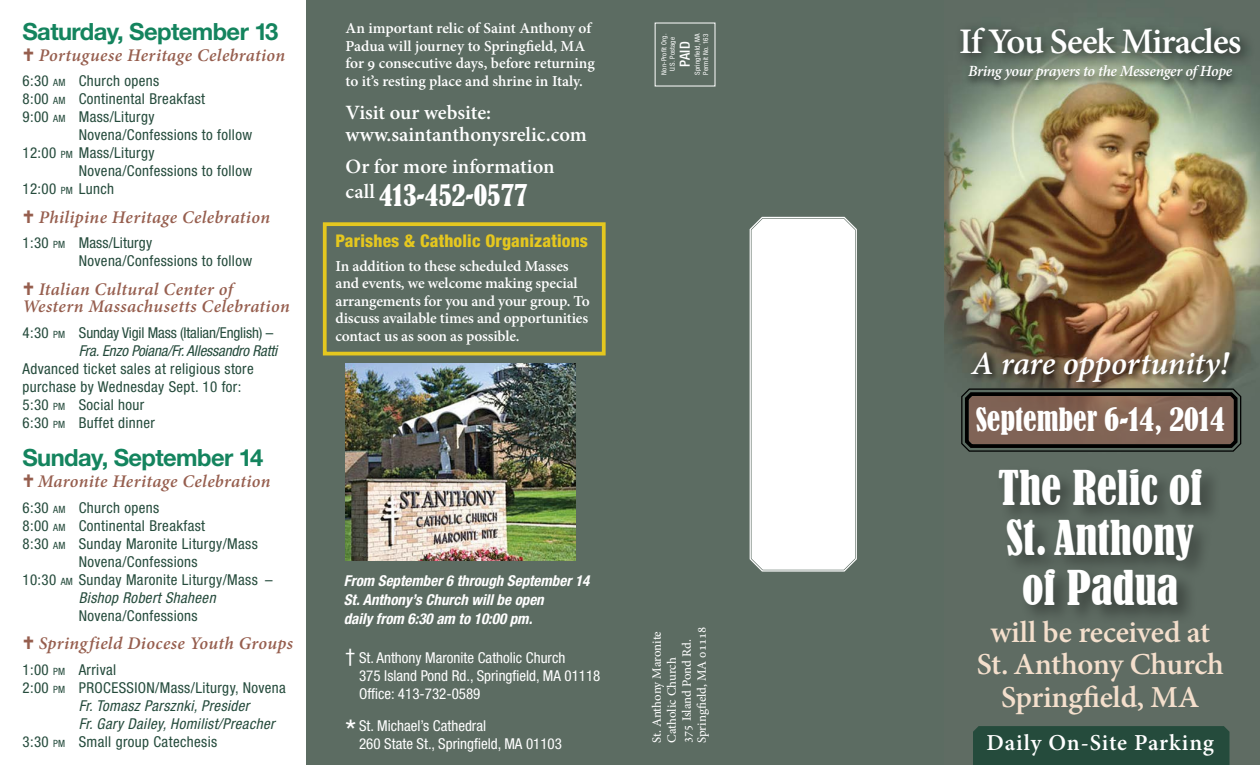
<style>
.page{position:relative;width:1260px;height:765px;background:#fff}
.page>*{position:absolute;margin:0;border:0;box-sizing:border-box;transform-origin:0 0}
.t1{font:condensed 45px/50px "Bernard";color:#fff;text-align:center}
.t2{font:700 35.38px "Adobe Hebrew";letter-spacing:-.03em;color:#fff}
.t3{font:italic 700 32.25px "Adobe Hebrew";letter-spacing:-.01em;color:#fff}
.t4{font:700 30px/32.5px "Adobe Hebrew";letter-spacing:-.015em;color:#f4dfcc;text-align:center}
.t5{font:condensed 30px "Bernard";color:#fff}
.t6{font:condensed 27.5px "Bernard";color:#fff}
.t7{font:700 23.75px "Helvetica Neue LT Std";letter-spacing:-.025em;color:#14845e}
.t8{font:700 22.5px "Adobe Hebrew";letter-spacing:.035em;color:#fff}
.t9{font:700 20px/22.5px "Adobe Hebrew";color:#fff}
.t10{font:italic 700 17.5px/17.5px "Adobe Hebrew";letter-spacing:.02em;color:#965e4e}
.t11{font:800 condensed 17.5px "Helvetica Neue";letter-spacing:.01em;color:#e5c71f}
.t12{font:italic 700 15.38px "Adobe Hebrew";letter-spacing:-.025em;color:#fff}
.t13{font:condensed 15px/18px "Helvetica Neue LT Std";letter-spacing:.025em;color:#254b3c}
.t14{font:700 15px/17.5px "Adobe Hebrew";letter-spacing:-.01em;color:#fff}
.t15{font:condensed 15px/18px "Helvetica Neue LT Std";color:#fff}
.t16{font:italic 700 condensed 15px/18.8px "Helvetica Neue LT Std";color:#fff}
.t17{font:italic condensed 15px "Helvetica Neue LT Std";letter-spacing:.025em;color:#254b3c}
.t18{font:condensed 15px/18px "Helvetica Neue LT Std";letter-spacing:-.01em;color:#254b3c;text-align:right}
.t19{font:500 condensed 14px "Helvetica Neue LT Std";color:#fff}
.t20{font:12.5px/15px "Adobe Hebrew";letter-spacing:-.005em;color:#fff}
.t21{font:condensed 7px/8.4px "Helvetica Neue LT Std";letter-spacing:.025em;color:#fff;text-align:center}
.s1{font-size:10px}
.s2{font-style:italic}
.s3{font-size:20px}
.s4{font-size:30px}
</style>
<div class="page">
<div style="left:307px;top:0;width:953px;height:765px;background:#5c6c62"></div>
<img style="left:945px;top:82px;width:315px;height:297px">
<svg style="left:961px;top:388px;width:281px;height:64px;background:#685347"></svg>
<div style="left:973px;top:726px;width:257px;height:39px;background:#254b3c"></div>
<div style="left:954px;top:20px;width:302px;height:49px;background:#000;opacity:.75"></div>
<div style="left:964px;top:64px;width:275px;height:28px;background:#000;opacity:.64"></div>
<div style="left:994px;top:465px;width:228px;height:160px;background:#000;opacity:.4"></div>
<div style="left:969px;top:350px;width:270px;height:42px;background:#000;opacity:.75"></div>
<img style="left:346px;top:364px;width:230px;height:196px">
<div style="left:749px;top:216px;width:108px;height:356px;background:#fff"></div>
<div style="left:752px;top:219px;width:102px;height:350px;border:1px solid #fff;border-radius:11px"></div>
<div style="left:323px;top:222px;width:283px;height:133px;border:4px solid #e5c71f"></div>
<h3 class="t7" style="left:22px;top:17px;width:258px">Saturday, September 13</h3>
<p class="t10" style="left:39px;top:46px;width:248px">Portuguese Heritage Celebration</p>
<p class="t13" style="left:22px;top:72px;width:184px">6:30 <span class="s1">AM</span> Church opens<br>8:00 <span class="s1">AM</span> Continental Breakfast<br>9:00 <span class="s1">AM</span> Mass/Liturgy</p>
<p class="t13" style="left:22px;top:126px;width:231px;text-indent:56px">Novena/Confessions to follow<br>12:00 <span class="s1">PM</span> Mass/Liturgy</p>
<p class="t13" style="left:23px;top:162px;width:231px;text-indent:56px">Novena/Confessions to follow<br>12:00 <span class="s1">PM</span> Lunch</p>
<p class="t10" style="left:39px;top:208px;width:233px">Philipine Heritage Celebration</p>
<p class="t13" style="left:79px;top:234px;width:175px;text-indent:-56px">1:30 <span class="s1">PM</span> Mass/Liturgy<br>Novena/Confessions to follow</p>
<p class="t10" style="left:22px;top:280px;width:269px;text-indent:16px">Italian Cultural Center of<br>Western Massachusetts Celebration</p>
<p class="t18" style="left:22px;top:323px;width:256px">4:30 <span class="s1">PM</span> Sunday Vigil Mass (Italian/English) –<br><span class="s2">Fra. Enzo Poiana/Fr. Allessandro Ratti</span></p>
<p class="t13" style="left:22px;top:359px;width:233px">Advanced ticket sales at religious store purchase by Wednesday Sept. 10 for:<br>5:30 <span class="s1">PM</span> Social hour<br>6:30 <span class="s1">PM</span> Buffet dinner</p>
<h3 class="t7" style="left:22px;top:443px;width:242px">Sunday, September 14</h3>
<p class="t10" style="left:38px;top:473px;width:234px">Maronite Heritage Celebration</p>
<p class="t13" style="left:22px;top:498px;width:138px">6:30 <span class="s1">AM</span> Church opens</p>
<p class="t13" style="left:22px;top:516px;width:184px">8:00 <span class="s1">AM</span> Continental Breakfast</p>
<p class="t13" style="left:22px;top:534px;width:237px">8:30 <span class="s1">AM</span> Sunday Maronite Liturgy/Mass</p>
<p class="t13" style="left:79px;top:552px;width:120px">Novena/Confessions</p>
<p class="t13" style="left:22px;top:570px;width:252px">10:30 <span class="s1">AM</span> Sunday Maronite Liturgy/Mass –</p>
<p class="t17" style="left:79px;top:589px;width:138px">Bishop Robert Shaheen</p>
<p class="t13" style="left:79px;top:606px;width:120px">Novena/Confessions</p>
<p class="t10" style="left:39px;top:635px;width:256px">Springfield Diocese Youth Groups</p>
<p class="t13" style="left:22px;top:660px;width:95px">1:00 <span class="s1">PM</span> Arrival</p>
<p class="t13" style="left:23px;top:678px;width:265px">2:00 <span class="s1">PM</span> PROCESSION/Mass/Liturgy, Novena</p>
<p class="t17" style="left:79px;top:697px;width:172px">Fr. Tomasz Parsznki, Presider</p>
<p class="t17" style="left:79px;top:715px;width:197px">Fr. Gary Dailey, Homilist/Preacher</p>
<p class="t13" style="left:23px;top:732px;width:196px">3:30 <span class="s1">PM</span> Small group Catechesis</p>
<p class="t14" style="left:346px;top:20px;width:251px">An important relic of Saint Anthony of Padua will journey to Springfield, MA for 9 consecutive days, before returning to it’s resting place and shrine in Italy.</p>
<h3 class="t9" style="left:346px;top:101px;width:243px">Visit our website: www.saintanthonysrelic.com</h3>
<h3 class="t9" style="left:346px;top:155px;width:211px">Or for more information</h3>
<h3 class="t6" style="left:346px;top:179px;width:184px"><sup>call</sup> 413-452-0577</h3>
<p class="t11" style="left:336px;top:230px;width:254px">Parishes &amp; Catholic Organizations</p>
<p class="t14" style="left:336px;top:257px;width:256px">In addition to these scheduled Masses and events, we welcome making special arrangements for you and your group. To discuss available times and opportunities contact us as soon as possible.</p>
<p class="t16" style="left:344px;top:572px;width:247px">From September 6 through September 14<br>St. Anthony’s Church will be open<br>daily from 6:30 am to 10:00 pm.</p>
<p class="t15" style="left:359px;top:649px;width:243px;text-indent:-13px"><span class="s3">†</span> St. Anthony Maronite Catholic Church<br>375 Island Pond Rd., Springfield, MA 01118<br>Office: 413-732-0589</p>
<p class="t15" style="left:359px;top:717px;width:204px;text-indent:-13px"><span class="s4">*</span> St. Michael’s Cathedral<br>260 State St., Springfield, MA 01103</p>
<p class="t21" style="left:660px;top:75px;width:43px;rotate:-90deg">Non-Profit Org.<br>U.S. Postage</p>
<p class="t19" style="left:676px;top:67px;width:27px;rotate:-90deg">PAID</p>
<p class="t21" style="left:693px;top:75px;width:43px;text-align:left;rotate:-90deg">Springfield, MA<br>Permit No. 163</p>
<p class="t20" style="left:649px;top:743px;width:118px;rotate:-90deg">St. Anthony Maronite<br>Catholic Church<br>375 Island Pond Rd.<br>Springfield, MA 01118</p>
<h2 class="t2" style="left:959px;top:20px;width:284px">If You Seek Miracles</h2>
<p class="t12" style="left:968px;top:62px;width:266px">Bring your prayers to the Messenger of Hope</p>
<h3 class="t3" style="left:972px;top:343px;width:259px">A rare opportunity!</h3>
<h3 class="t5" style="left:976px;top:402px;width:251px">September 6-14, 2014</h3>
<h1 class="t1" style="left:998px;top:463px;width:206px">The Relic of<br>St. Anthony of Padua</h1>
<h3 class="t4" style="left:977px;top:616px;width:249px">will be received at<br>St. Anthony Church<br>Springfield, MA</h3>
<h3 class="t8" style="left:986px;top:729px;width:229px">Daily On-Site Parking</h3>
</div>
